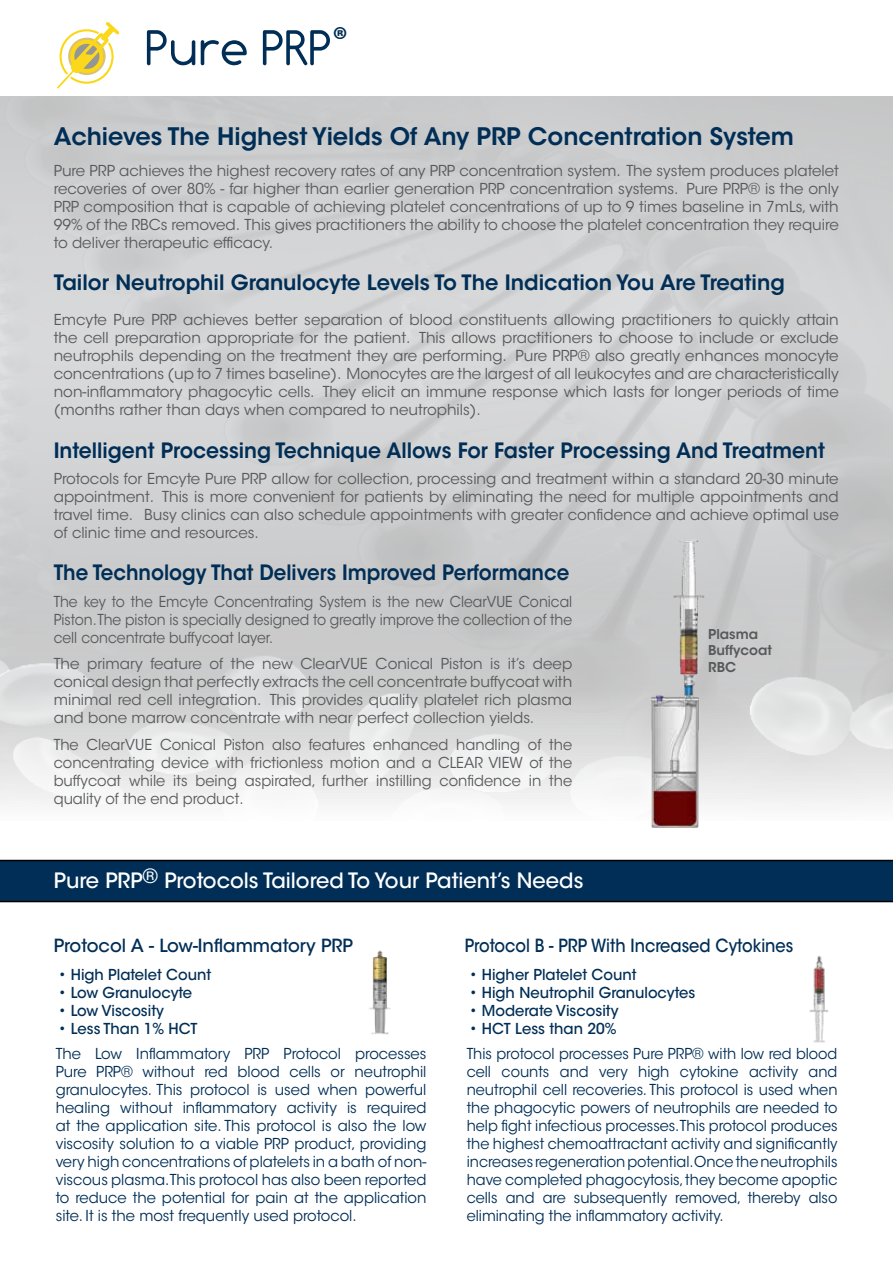
<style>
.page{position:relative;width:893px;height:1263px;background:#fff}
.page>*{position:absolute;margin:0;border:0;box-sizing:border-box;transform-origin:0 0}
.t1{font:700 34.95px "Myriad Pro";color:#002e56}
.t2{font:600 24px "ITC Avant Garde Std";color:#002e56}
.t3{font:600 21px "ITC Avant Garde Std";color:#002e56}
.t4{font:500 21px "ITC Avant Garde Std";color:#fff}
.t5{font:600 21px "ITC Avant Garde Std";color:#002e56;scale:.94 1}
.t6{font:500 18px "ITC Avant Garde Std";color:#002e56;scale:.9 1}
.t7{font:500 18px "ITC Avant Garde Std";color:#002e56}
.t8{font:15px/18px "ITC Avant Garde Std";color:#58595b;text-align:justify}
.t9{font:15px/18px "ITC Avant Garde Std";color:#002e56;text-align:justify;scale:.96 1}
.t10{font:15px/18px "ITC Avant Garde Std";color:#002e56;text-align:justify}
.t11{font:15px/18px "ITC Avant Garde Std";color:#58595b;text-align:justify;scale:.93 1}
.t12{font:500 15px "ITC Avant Garde Std";color:#002e56}
.t13{font:600 13.5px/16.2px "ITC Avant Garde Std";color:#58595b}
</style>
<div class="page">
<svg style="left:0;top:860px;width:893px;height:42px;background:#002b50"></svg>
<svg style="left:147px;top:30px;width:183px;height:35px"></svg>
<svg style="left:57px;top:22px;width:62px;height:67px"></svg>
<img style="left:369px;top:950px;width:22px;height:85px">
<img style="left:809px;top:956px;width:20px;height:87px">
<img style="left:644px;top:531px;width:68px;height:296px">
<h1 class="t1" style="left:332px;top:17px;width:18px">®</h1>
<h2 class="t2" style="left:54px;top:121px;width:742px">Achieves The Highest Yields Of Any PRP Concentration System</h2>
<p class="t8" style="left:54px;top:162px;width:786px">Pure PRP achieves the highest recovery rates of any PRP concentration system. The system produces platelet recoveries of over 80% - far higher than earlier generation PRP concentration systems. Pure PRP® is the only PRP composition that is capable of achieving platelet concentrations of up to 9 times baseline in 7mLs, with 99% of the RBCs removed. This gives practitioners the ability to choose the platelet concentration they require to deliver therapeutic efficacy.</p>
<h3 class="t3" style="left:54px;top:269px;width:733px">Tailor Neutrophil Granulocyte Levels To The Indication You Are Treating</h3>
<p class="t8" style="left:54px;top:311px;width:786px">Emcyte Pure PRP achieves better separation of blood constituents allowing practitioners to quickly attain the cell preparation appropriate for the patient. This allows practitioners to choose to include or exclude neutrophils depending on the treatment they are performing. Pure PRP® also greatly enhances monocyte concentrations (up to 7 times baseline). Monocytes are the largest of all leukocytes and are characteristically non-inflammatory phagocytic cells. They elicit an immune response which lasts for longer periods of time (months rather than days when compared to neutrophils).</p>
<h3 class="t3" style="left:54px;top:437px;width:773px">Intelligent Processing Technique Allows For Faster Processing And Treatment</h3>
<p class="t8" style="left:54px;top:470px;width:787px">Protocols for Emcyte Pure PRP allow for collection, processing and treatment within a standard 20-30 minute appointment. This is more convenient for patients by eliminating the need for multiple appointments and travel time. Busy clinics can also schedule appointments with greater confidence and achieve optimal use of clinic time and resources.</p>
<h3 class="t5" style="left:54px;top:559px;width:550px">The Technology That Delivers Improved Performance</h3>
<p class="t11" style="left:54px;top:592px;width:559px">The key to the Emcyte Concentrating System is the new ClearVUE Conical Piston.The piston is specially designed to greatly improve the collection of the cell concentrate buffycoat layer.</p>
<p class="t8" style="left:54px;top:655px;width:520px">The primary feature of the new ClearVUE Conical Piston is it’s deep conical design that perfectly extracts the cell concentrate buffycoat with minimal red cell integration. This provides quality platelet rich plasma and bone marrow concentrate with near perfect collection yields.</p>
<p class="t8" style="left:54px;top:735px;width:520px">The ClearVUE Conical Piston also features enhanced handling of the concentrating device with frictionless motion and a CLEAR VIEW of the buffycoat while its being aspirated, further instilling confidence in the quality of the end product.</p>
<p class="t13" style="left:708px;top:626px;width:65px">Plasma<br>Buffycoat<br>RBC</p>
<h3 class="t4" style="left:54px;top:867px;width:531px">Pure PRP<sup>®</sup> Protocols Tailored To Your Patient’s Needs</h3>
<p class="t7" style="left:54px;top:934px;width:301px">Protocol A - Low-Inflammatory PRP</p>
<p class="t12" style="left:58px;top:965px;width:155px">• High Platelet Count</p>
<p class="t12" style="left:58px;top:983px;width:136px">• Low Granulocyte</p>
<p class="t12" style="left:58px;top:1001px;width:107px">• Low Viscosity</p>
<p class="t12" style="left:58px;top:1019px;width:141px">• Less Than 1% HCT</p>
<p class="t10" style="left:56px;top:1044px;width:372px">The Low Inflammatory PRP Protocol processes Pure PRP® without red blood cells or neutrophil granulocytes. This protocol is used when powerful healing without inflammatory activity is required at the application site. This protocol is also the low viscosity solution to a viable PRP product, providing very high concentrations of platelets in a bath of non&shy;viscous plasma.This protocol has also been reported to reduce the potential for pain at the application site. It is the most frequently used protocol.</p>
<p class="t6" style="left:465px;top:934px;width:367px">Protocol B - PRP With Increased Cytokines</p>
<p class="t12" style="left:469px;top:965px;width:169px">• Higher Platelet Count</p>
<p class="t12" style="left:469px;top:983px;width:228px">• High Neutrophil Granulocytes</p>
<p class="t12" style="left:469px;top:1001px;width:151px">• Moderate Viscosity</p>
<p class="t12" style="left:469px;top:1019px;width:149px">• HCT Less than 20%</p>
<p class="t9" style="left:467px;top:1044px;width:388px">This protocol processes Pure PRP® with low red blood cell counts and very high cytokine activity and neutrophil cell recoveries. This protocol is used when the phagocytic powers of neutrophils are needed to help fight infectious processes.This protocol produces the highest chemoattractant activity and significantly increases regeneration potential.Once the neutrophils have completed phagocytosis, they become apoptic cells and are subsequently removed, thereby also eliminating the inflammatory activity.</p>
</div>
